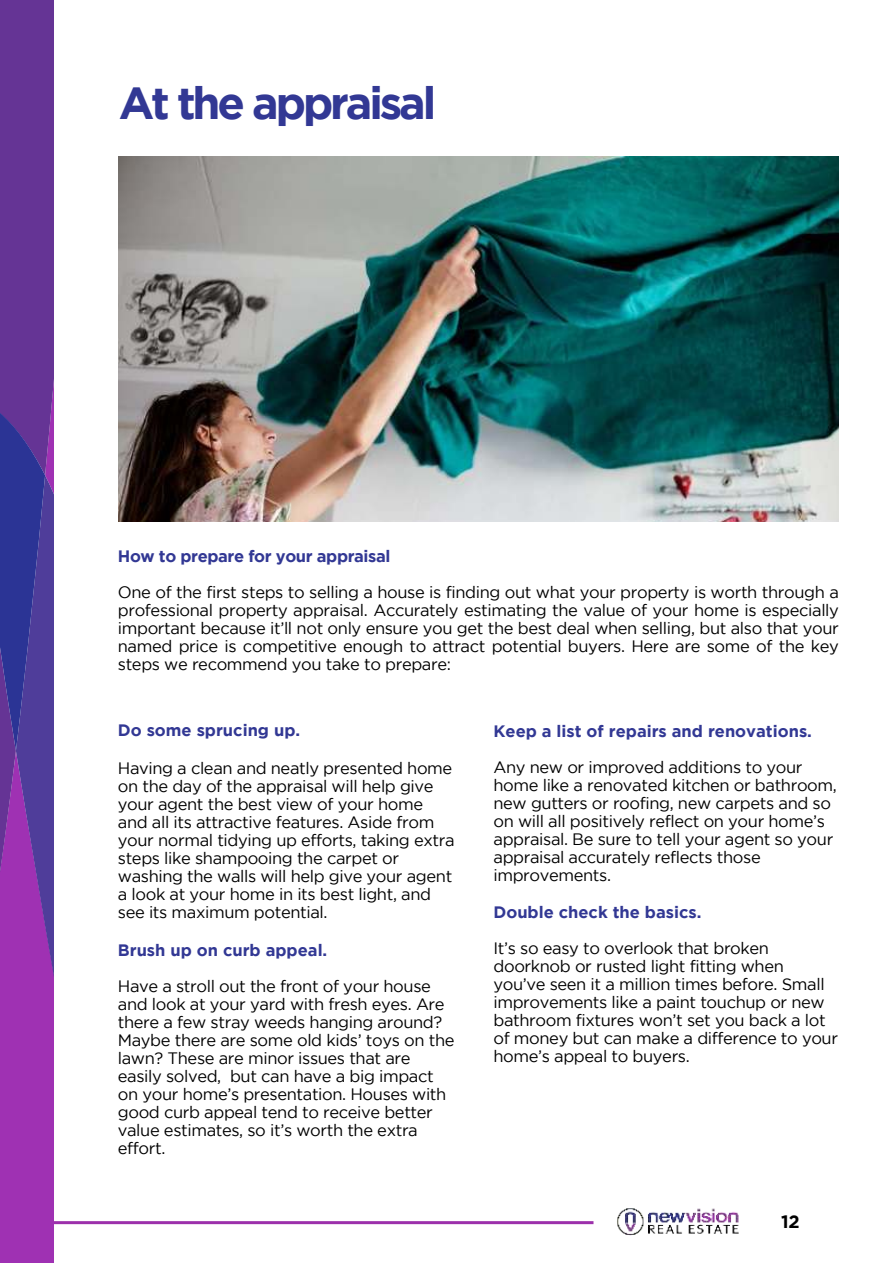
<style>
.page{position:relative;width:893px;height:1263px;background:#fff}
.page>*{position:absolute;margin:0;border:0;box-sizing:border-box;transform-origin:0 0}
.t1{font:700 45px "Gotham";letter-spacing:-.07em;color:#323894}
.t2{font:700 18px "Gotham";color:#000}
.t3{font:16.5px/18px "Gotham";letter-spacing:-.025em;color:#000}
.t4{font:700 16.5px "Gotham";color:#323894}
.t5{font:700 16.5px "Gotham";letter-spacing:-.025em;color:#323894}
</style>
<div class="page">
<img style="left:118px;top:157px;width:721px;height:365px">
<svg style="left:0;top:0;width:54px;height:1263px;background:#6d349f"></svg>
<hr style="left:54px;top:1221px;width:539px;height:3px;background:#9c30ab">
<img style="left:617px;top:1208px;width:122px;height:28px">
<h1 class="t1" style="left:119px;top:83px;width:319px">At the appraisal</h1>
<p class="t5" style="left:118px;top:548px;width:274px">How to prepare for your appraisal</p>
<p class="t3" style="left:118px;top:584px;width:723px;text-align:justify">One of the first steps to selling a house is finding out what your property is worth through a professional property appraisal. Accurately estimating the value of your home is especially important because it’ll not only ensure you get the best deal when selling, but also that your named price is competitive enough to attract potential buyers. Here are some of the key steps we recommend you take to prepare:</p>
<p class="t4" style="left:118px;top:723px;width:184px">Do some sprucing up.</p>
<p class="t3" style="left:118px;top:760px;width:338px">Having a clean and neatly presented home on the day of the appraisal will help give your agent the best view of your home and all its attractive features. Aside from your normal tidying up efforts, taking extra steps like shampooing the carpet or washing the walls will help give your agent a look at your home in its best light, and see its maximum potential.</p>
<p class="t4" style="left:118px;top:943px;width:211px">Brush up on curb appeal.</p>
<p class="t3" style="left:118px;top:978px;width:338px">Have a stroll out the front of your house and look at your yard with fresh eyes. Are there a few stray weeds hanging around?<br>Maybe there are some old kids’ toys on the lawn? These are minor issues that are easily solved, but can have a big impact on your home’s presentation. Houses with good curb appeal tend to receive better value estimates, so it’s worth the extra effort.</p>
<p class="t4" style="left:493px;top:723px;width:320px">Keep a list of repairs and renovations.</p>
<p class="t3" style="left:493px;top:759px;width:345px">Any new or improved additions to your home like a renovated kitchen or bathroom, new gutters or roofing, new carpets and so on will all positively reflect on your home’s appraisal. Be sure to tell your agent so your appraisal accurately reflects those improvements.</p>
<p class="t4" style="left:493px;top:905px;width:210px">Double check the basics.</p>
<p class="t3" style="left:493px;top:940px;width:346px">It’s so easy to overlook that broken doorknob or rusted light fitting when you’ve seen it a million times before. Small improvements like a paint touchup or new bathroom fixtures won’t set you back a lot of money but can make a difference to your home’s appeal to buyers.</p>
<p class="t2" style="left:781px;top:1214px;width:20px">12</p>
</div>
